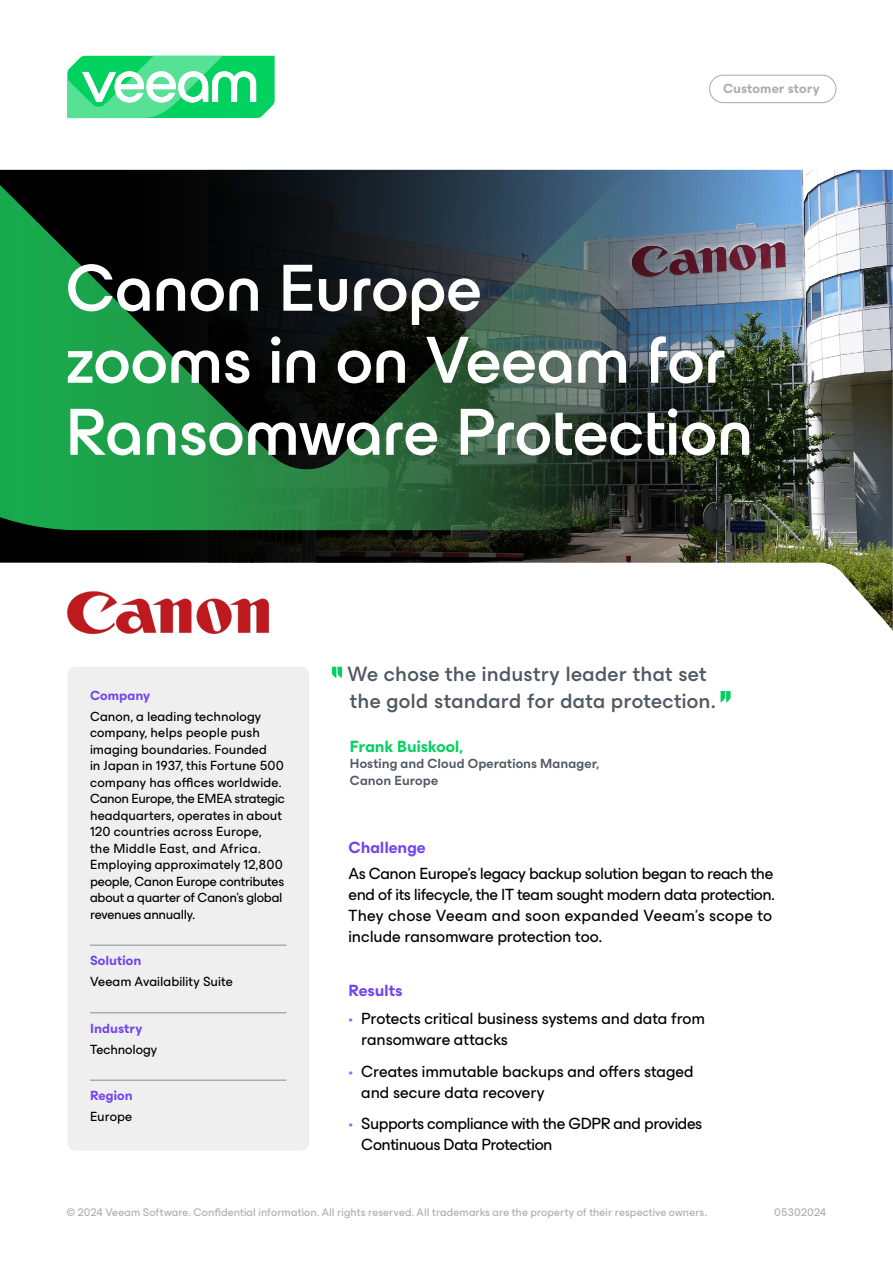
<style>
.page{position:relative;width:893px;height:1263px;background:#fff}
.page>*{position:absolute;margin:0;border:0;box-sizing:border-box;transform-origin:0 0}
.t1{font:500 67.5px/72px "ES Build Full Bauhaus";letter-spacing:-.005em;color:#fff}
.t2{font:500 21px/27px "ES Build Neutral";letter-spacing:.01em;color:#505861}
.t3{font:16.5px/21px "ES Build Neutral";letter-spacing:-.015em;color:#000}
.t4{font:700 16.5px "ES Build Neutral";letter-spacing:-.005em;color:#7144f0}
.t5{font:700 16.5px "ES Build Neutral";letter-spacing:-.005em;color:#00d15f}
.t6{font:13.5px/16.5px "ES Build Neutral";color:#000}
.t7{font:600 13.5px/16.5px "ES Build Neutral";letter-spacing:.005em;color:#505861}
.t8{font:700 13.5px "ES Build Neutral";letter-spacing:.005em;color:#7144f0}
.t9{font:700 13.5px "ES Build Neutral";letter-spacing:.005em;color:#adacaf}
.t10{font:11.25px "ES Build Neutral";letter-spacing:.01em;color:#adacaf}
.s1{font-weight:500;color:#8e71f4}
</style>
<div class="page">
<div style="left:709px;top:75px;width:127px;height:28px;border:1px solid #adacaf;border-radius:14px"></div>
<svg style="left:67px;top:56px;width:208px;height:62px"></svg>
<img style="left:825px;top:563px;width:68px;height:68px">
<img style="left:0;top:530px;width:893px;height:33px">
<img style="left:0;top:170px;width:893px;height:360px">
<div style="left:68px;top:667px;width:241px;height:484px;background:#efefef;border-radius:8px"></div>
<hr style="left:90px;top:944px;width:197px;height:2px;background:#adacaf">
<hr style="left:90px;top:1012px;width:197px;height:1px;background:#adacaf">
<hr style="left:90px;top:1079px;width:197px;height:2px;background:#adacaf">
<svg style="left:332px;top:667px;width:10px;height:11px"></svg>
<svg style="left:721px;top:691px;width:10px;height:11px"></svg>
<img style="left:67px;top:591px;width:202px;height:43px">
<p class="t9" style="left:723px;top:78px;width:98px">Customer story</p>
<h1 class="t1" style="left:65px;top:245px;width:689px">Canon Europe<br>zooms in on Veeam for<br>Ransomware Protection</h1>
<p class="t8" style="left:90px;top:684px;width:62px">Company</p>
<p class="t6" style="left:90px;top:707px;width:196px">Canon, a leading technology company, helps people push imaging boundaries. Founded<br>in Japan in 1937, this Fortune 500 company has offices worldwide.<br>Canon Europe, the EMEA strategic headquarters, operates in about<br>120 countries across Europe,<br>the Middle East, and Africa.<br>Employing approximately 12,800 people, Canon Europe contributes about a quarter of Canon’s global revenues annually.</p>
<p class="t8" style="left:90px;top:950px;width:53px">Solution</p>
<p class="t6" style="left:90px;top:972px;width:144px">Veeam Availability Suite</p>
<p class="t8" style="left:90px;top:1017px;width:54px">Industry</p>
<p class="t6" style="left:90px;top:1040px;width:69px">Technology</p>
<p class="t8" style="left:90px;top:1085px;width:44px">Region</p>
<p class="t6" style="left:90px;top:1107px;width:44px">Europe</p>
<h2 class="t2" style="left:347px;top:658px;width:370px">We chose the industry leader that set the gold standard for data protection.</h2>
<p class="t5" style="left:350px;top:732px;width:115px">Frank Buiskool,</p>
<p class="t7" style="left:350px;top:754px;width:251px">Hosting and Cloud Operations Manager,<br>Canon Europe</p>
<p class="t4" style="left:348px;top:834px;width:79px">Challenge</p>
<p class="t3" style="left:348px;top:861px;width:428px">As Canon Europe’s legacy backup solution began to reach the end of its lifecycle, the IT team sought modern data protection.<br>They chose Veeam and soon expanded Veeam’s scope to include ransomware protection too.</p>
<p class="t4" style="left:348px;top:976px;width:56px">Results</p>
<p class="t3" style="left:361px;top:1006px;width:345px;text-indent:-13px"><span class="s1">•</span> Protects critical business systems and data from ransomware attacks</p>
<p class="t3" style="left:361px;top:1059px;width:334px;text-indent:-13px"><span class="s1">•</span> Creates immutable backups and offers staged and secure data recovery</p>
<p class="t3" style="left:361px;top:1111px;width:342px;text-indent:-13px"><span class="s1">•</span> Supports compliance with the GDPR and provides<br>Continuous Data Protection</p>
<p class="t10" style="left:66px;top:1204px;width:642px">© 2024 Veeam Software. Confidential information. All rights reserved. All trademarks are the property of their respective owners.</p>
<p class="t10" style="left:774px;top:1204px;width:54px">05302024</p>
</div>
